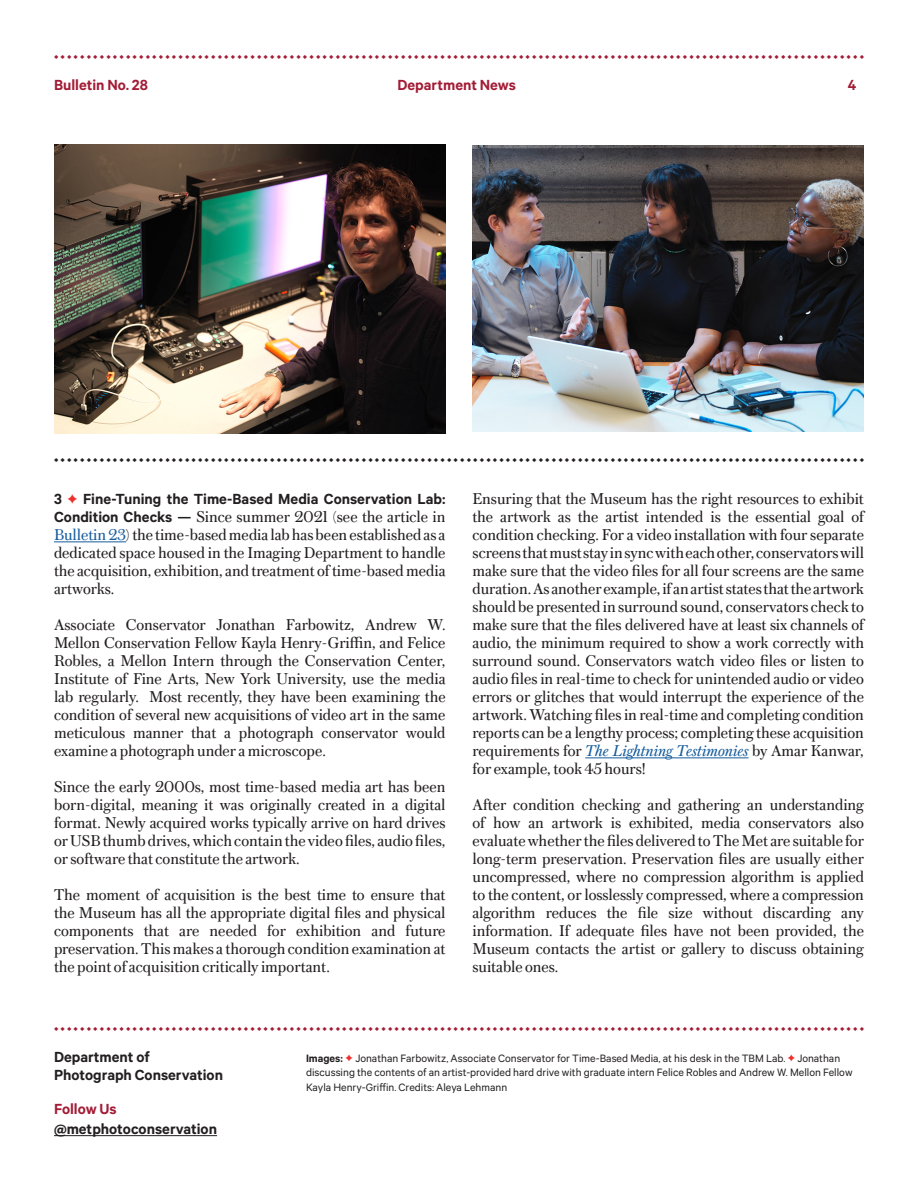
<style>
.page{position:relative;width:918px;height:1188px;background:#fff}
.page>*{position:absolute;margin:0;border:0;box-sizing:border-box;transform-origin:0 0}
.Body__Serif_Justify{font:16.5px/18px "The Met Serif Office";color:#231f20;text-align:justify}
.Caption__Sans_Regula{font:700 16.5px/18px "The Met Sans Office";color:#231f20}
.Header__Sans_Bold_11{font:700 16.5px "The Met Sans Office";color:#a31c36}
.Caption__Sans_Regula-2{font:12px/14.4px "The Met Sans Office";color:#231f20}
.t1{font:700 6px "GT Alpina Betav 6";color:#a31c36}
.s1{font-family:"The Met Sans Office";font-weight:700}
.s2{font-family:"GT Alpina Betav 6";font-weight:700;font-size:12px;color:#ee2f2c}
.s3{color:#175d9e}
.s4{font-style:italic;color:#175d9e}
.s5{color:#a31c36}
.s6{font-weight:700}
.s7{font-family:"GT Alpina Betav 6";font-weight:700;font-size:9px;color:#ee2f2c}
</style>
<div class="page">
<hr style="left:54px;top:1135px;width:163px;height:1px;background:#231f20">
<hr style="left:54px;top:542px;width:72px;height:1px;background:#175d9e">
<hr style="left:585px;top:758px;width:164px;height:1px;background:#175d9e">
<img style="left:54px;top:144px;width:392px;height:289px">
<img style="left:472px;top:145px;width:392px;height:287px">
<p class="t1" style="left:54px;top:53px;width:812px">⬥ ⬥ ⬥ ⬥ ⬥ ⬥ ⬥ ⬥ ⬥ ⬥ ⬥ ⬥ ⬥ ⬥ ⬥ ⬥ ⬥ ⬥ ⬥ ⬥ ⬥ ⬥ ⬥ ⬥ ⬥ ⬥ ⬥ ⬥ ⬥ ⬥ ⬥ ⬥ ⬥ ⬥ ⬥ ⬥ ⬥ ⬥ ⬥ ⬥ ⬥ ⬥ ⬥ ⬥ ⬥ ⬥ ⬥ ⬥ ⬥ ⬥ ⬥ ⬥ ⬥ ⬥ ⬥ ⬥ ⬥ ⬥ ⬥ ⬥ ⬥ ⬥ ⬥ ⬥ ⬥ ⬥ ⬥ ⬥ ⬥ ⬥ ⬥ ⬥ ⬥ ⬥ ⬥ ⬥ ⬥ ⬥ ⬥ ⬥ ⬥ ⬥ ⬥ ⬥ ⬥ ⬥ ⬥ ⬥ ⬥ ⬥ ⬥ ⬥ ⬥ ⬥ ⬥ ⬥ ⬥ ⬥ ⬥ ⬥ ⬥ ⬥ ⬥ ⬥ ⬥ ⬥ ⬥ ⬥ ⬥ ⬥ ⬥ ⬥ ⬥ ⬥ ⬥ ⬥ ⬥ ⬥ ⬥ ⬥ ⬥ ⬥ ⬥ ⬥</p>
<p class="Header__Sans_Bold_11" style="left:54px;top:75px;width:96px">Bulletin No. 28</p>
<p class="Header__Sans_Bold_11" style="left:397px;top:75px;width:120px">Department News</p>
<p class="Header__Sans_Bold_11" style="left:848px;top:75px;width:10px">4</p>
<p class="Body__Serif_Justify" style="left:54px;top:489px;width:393px"><span class="s1">3</span> <span class="s2">✦</span> <span class="s1">Fine-Tuning the Time-Based Media Conservation Lab:<br>Condition Checks —</span> Since summer 2021 (see the article in <span class="s3">Bulletin 23</span>) the time-based media lab has been established as a dedicated space housed in the Imaging Department to handle the acquisition, exhibition, and treatment of time-based media artworks.</p>
<p class="Body__Serif_Justify" style="left:54px;top:615px;width:393px">Associate Conservator Jonathan Farbowitz, Andrew W.<br>Mellon Conservation Fellow Kayla Henry-Griffin, and Felice Robles, a Mellon Intern through the Conservation Center, Institute of Fine Arts, New York University, use the media lab regularly. Most recently, they have been examining the condition of several new acquisitions of video art in the same meticulous manner that a photograph conservator would examine a photograph under a microscope.</p>
<p class="Body__Serif_Justify" style="left:54px;top:777px;width:393px">Since the early 2000s, most time-based media art has been born-digital, meaning it was originally created in a digital format. Newly acquired works typically arrive on hard drives or USB thumb drives, which contain the video files, audio files, or software that constitute the artwork.</p>
<p class="Body__Serif_Justify" style="left:54px;top:885px;width:393px">The moment of acquisition is the best time to ensure that the Museum has all the appropriate digital files and physical components that are needed for exhibition and future preservation. This makes a thorough condition examination at the point of acquisition critically important.</p>
<p class="Body__Serif_Justify" style="left:472px;top:489px;width:393px">Ensuring that the Museum has the right resources to exhibit the artwork as the artist intended is the essential goal of condition checking. For a video installation with four separate screens that must stay in sync with each other, conservators will make sure that the video files for all four screens are the same duration. As another example, if an artist states that the artwork should be presented in surround sound, conservators check to make sure that the files delivered have at least six channels of audio, the minimum required to show a work correctly with surround sound. Conservators watch video files or listen to audio files in real-time to check for unintended audio or video errors or glitches that would interrupt the experience of the artwork. Watching files in real-time and completing condition reports can be a lengthy process; completing these acquisition requirements for <span class="s4">The Lightning Testimonies</span> by Amar Kanwar, for example, took 45 hours!</p>
<p class="Body__Serif_Justify" style="left:472px;top:795px;width:393px">After condition checking and gathering an understanding of how an artwork is exhibited, media conservators also evaluate whether the files delivered to The Met are suitable for long-term preservation. Preservation files are usually either uncompressed, where no compression algorithm is applied to the content, or losslessly compressed, where a compression algorithm reduces the file size without discarding any information. If adequate files have not been provided, the Museum contacts the artist or gallery to discuss obtaining suitable ones.</p>
<p class="t1" style="left:54px;top:1025px;width:812px">⬥ ⬥ ⬥ ⬥ ⬥ ⬥ ⬥ ⬥ ⬥ ⬥ ⬥ ⬥ ⬥ ⬥ ⬥ ⬥ ⬥ ⬥ ⬥ ⬥ ⬥ ⬥ ⬥ ⬥ ⬥ ⬥ ⬥ ⬥ ⬥ ⬥ ⬥ ⬥ ⬥ ⬥ ⬥ ⬥ ⬥ ⬥ ⬥ ⬥ ⬥ ⬥ ⬥ ⬥ ⬥ ⬥ ⬥ ⬥ ⬥ ⬥ ⬥ ⬥ ⬥ ⬥ ⬥ ⬥ ⬥ ⬥ ⬥ ⬥ ⬥ ⬥ ⬥ ⬥ ⬥ ⬥ ⬥ ⬥ ⬥ ⬥ ⬥ ⬥ ⬥ ⬥ ⬥ ⬥ ⬥ ⬥ ⬥ ⬥ ⬥ ⬥ ⬥ ⬥ ⬥ ⬥ ⬥ ⬥ ⬥ ⬥ ⬥ ⬥ ⬥ ⬥ ⬥ ⬥ ⬥ ⬥ ⬥ ⬥ ⬥ ⬥ ⬥ ⬥ ⬥ ⬥ ⬥ ⬥ ⬥ ⬥ ⬥ ⬥ ⬥ ⬥ ⬥ ⬥ ⬥ ⬥ ⬥ ⬥ ⬥ ⬥ ⬥ ⬥</p>
<p class="Caption__Sans_Regula" style="left:54px;top:1047px;width:171px">Department of<br>Photograph Conservation</p>
<p class="Caption__Sans_Regula" style="left:54px;top:1099px;width:165px;line-height:19.8px"><span class="s5">Follow Us </span>@metphotoconservation</p>
<p class="Caption__Sans_Regula-2" style="left:306px;top:1051px;width:548px"><span class="s6">Images:</span> <span class="s7">✦</span> Jonathan Farbowitz, Associate Conservator for Time-Based Media, at his desk in the TBM Lab. <span class="s7">✦</span> Jonathan discussing the contents of an artist-provided hard drive with graduate intern Felice Robles and Andrew W. Mellon Fellow<br>Kayla Henry-Griffin. Credits: Aleya Lehmann</p>
</div>
